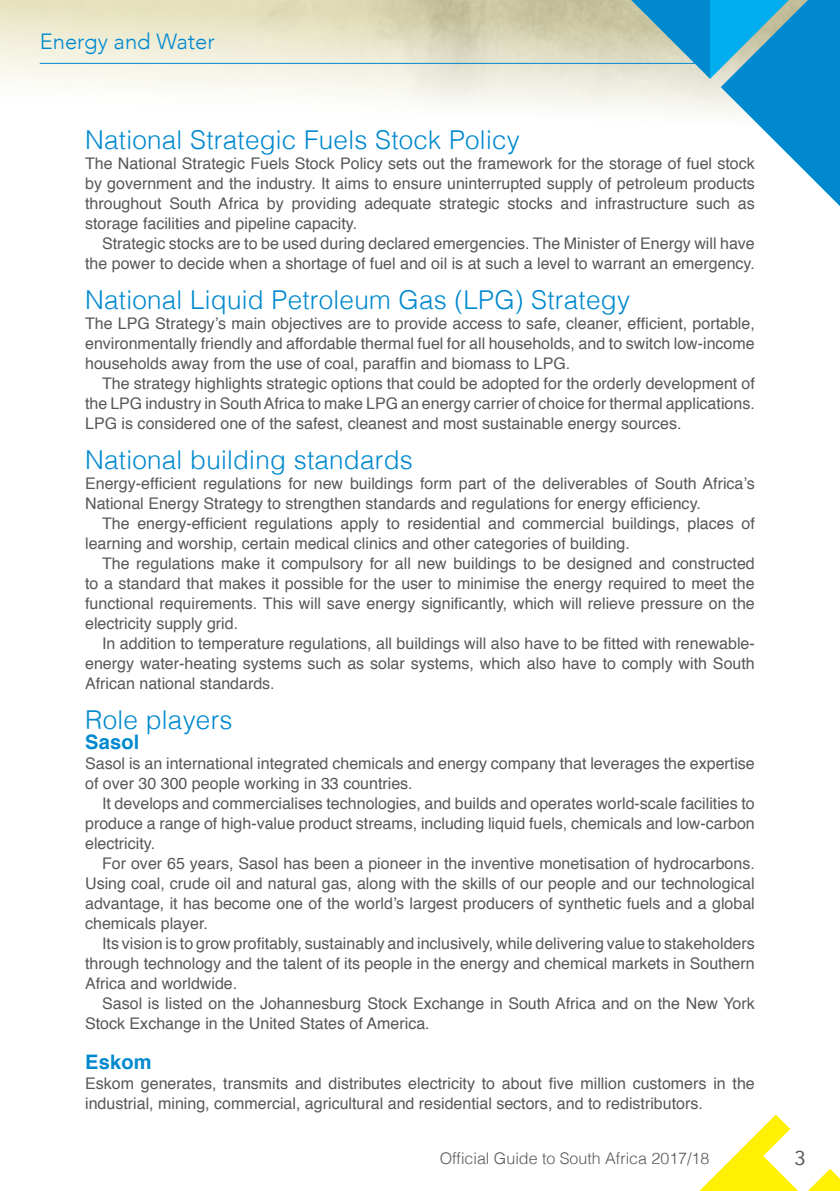
<style>
.page{position:relative;width:840px;height:1191px;background:#fff}
.page>*{position:absolute;margin:0;border:0;box-sizing:border-box;transform-origin:0 0}
.body_copy{font:300 26px "Helvetica";letter-spacing:.01em;color:#0089cf}
.t1{font:300 22px "Avenir";color:#0089cf}
.body_copy-2{font:700 20px "Helvetica";letter-spacing:.01em;color:#0089cf}
.t2{font:20px "Avenir";color:#57585a}
.body_copy-3{font:16px/20px "Helvetica";color:#57585a;text-align:justify}
.t3{font:300 16px "Helvetica";color:#57585a}
</style>
<div class="page">
<svg style="left:699px;top:1114px;width:140px;height:77px"></svg>
<svg style="left:506px;top:0;width:333px;height:205px"></svg>
<hr style="left:40px;top:63px;width:669px;height:1px;background:#0089cf">
<h2 class="t1" style="left:40px;top:28px;width:176px">Energy and Water</h2>
<p class="body_copy" style="left:85px;top:118px;width:436px">National Strategic Fuels Stock Policy</p>
<p class="body_copy-3" style="left:85px;top:154px;width:670px">The National Strategic Fuels Stock Policy sets out the framework for the storage of fuel stock by government and the industry. It aims to ensure uninterrupted supply of petroleum products throughout South Africa by providing adequate strategic stocks and infrastructure such as storage facilities and pipeline capacity.</p>
<p class="body_copy-3" style="left:85px;top:234px;width:671px;text-align:right">Strategic stocks are to be used during declared emergencies. The Minister of Energy will have the power to decide when a shortage of fuel and oil is at such a level to warrant an emergency.</p>
<p class="body_copy" style="left:85px;top:278px;width:546px">National Liquid Petroleum Gas (LPG) Strategy</p>
<p class="body_copy-3" style="left:85px;top:314px;width:670px">The LPG Strategy’s main objectives are to provide access to safe, cleaner, efficient, portable, environmentally friendly and affordable thermal fuel for all households, and to switch low-income households away from the use of coal, paraffin and biomass to LPG.</p>
<p class="body_copy-3" style="left:85px;top:374px;width:670px;text-indent:17px">The strategy highlights strategic options that could be adopted for the orderly development of the LPG industry in South Africa to make LPG an energy carrier of choice for thermal applications.<br>LPG is considered one of the safest, cleanest and most sustainable energy sources.</p>
<p class="body_copy" style="left:85px;top:438px;width:329px">National building standards</p>
<p class="body_copy-3" style="left:85px;top:474px;width:670px">Energy-efficient regulations for new buildings form part of the deliverables of South Africa’s<br>National Energy Strategy to strengthen standards and regulations for energy efficiency.</p>
<p class="body_copy-3" style="left:85px;top:514px;width:670px;text-indent:17px">The energy-efficient regulations apply to residential and commercial buildings, places of learning and worship, certain medical clinics and other categories of building.</p>
<p class="body_copy-3" style="left:85px;top:554px;width:670px;text-indent:17px">The regulations make it compulsory for all new buildings to be designed and constructed to a standard that makes it possible for the user to minimise the energy required to meet the functional requirements. This will save energy significantly, which will relieve pressure on the electricity supply grid.</p>
<p class="body_copy-3" style="left:85px;top:634px;width:670px;text-indent:17px">In addition to temperature regulations, all buildings will also have to be fitted with renewable&shy;energy water-heating systems such as solar systems, which also have to comply with South African national standards.</p>
<p class="body_copy" style="left:85px;top:698px;width:149px">Role players</p>
<p class="body_copy-2" style="left:85px;top:726px;width:56px">Sasol</p>
<p class="body_copy-3" style="left:85px;top:754px;width:670px">Sasol is an international integrated chemicals and energy company that leverages the expertise of over 30 300 people working in 33 countries.</p>
<p class="body_copy-3" style="left:85px;top:794px;width:670px;text-indent:17px">It develops and commercialises technologies, and builds and operates world-scale facilities to produce a range of high-value product streams, including liquid fuels, chemicals and low-carbon electricity.</p>
<p class="body_copy-3" style="left:85px;top:854px;width:670px;text-indent:17px">For over 65 years, Sasol has been a pioneer in the inventive monetisation of hydrocarbons.<br>Using coal, crude oil and natural gas, along with the skills of our people and our technological advantage, it has become one of the world’s largest producers of synthetic fuels and a global chemicals player.</p>
<p class="body_copy-3" style="left:85px;top:934px;width:670px;text-indent:17px">Its vision is to grow profitably, sustainably and inclusively, while delivering value to stakeholders through technology and the talent of its people in the energy and chemical markets in Southern Africa and worldwide.</p>
<p class="body_copy-3" style="left:85px;top:994px;width:670px;text-indent:17px">Sasol is listed on the Johannesburg Stock Exchange in South Africa and on the New York<br>Stock Exchange in the United States of America.</p>
<p class="body_copy-2" style="left:85px;top:1046px;width:68px">Eskom</p>
<p class="body_copy-3" style="left:85px;top:1074px;width:670px">Eskom generates, transmits and distributes electricity to about five million customers in the industrial, mining, commercial, agricultural and residential sectors, and to redistributors.</p>
<p class="t3" style="left:439px;top:1144px;width:271px">Official Guide to South Africa 2017/18</p>
<p class="t2" style="left:793px;top:1142px;width:13px">3</p>
</div>
